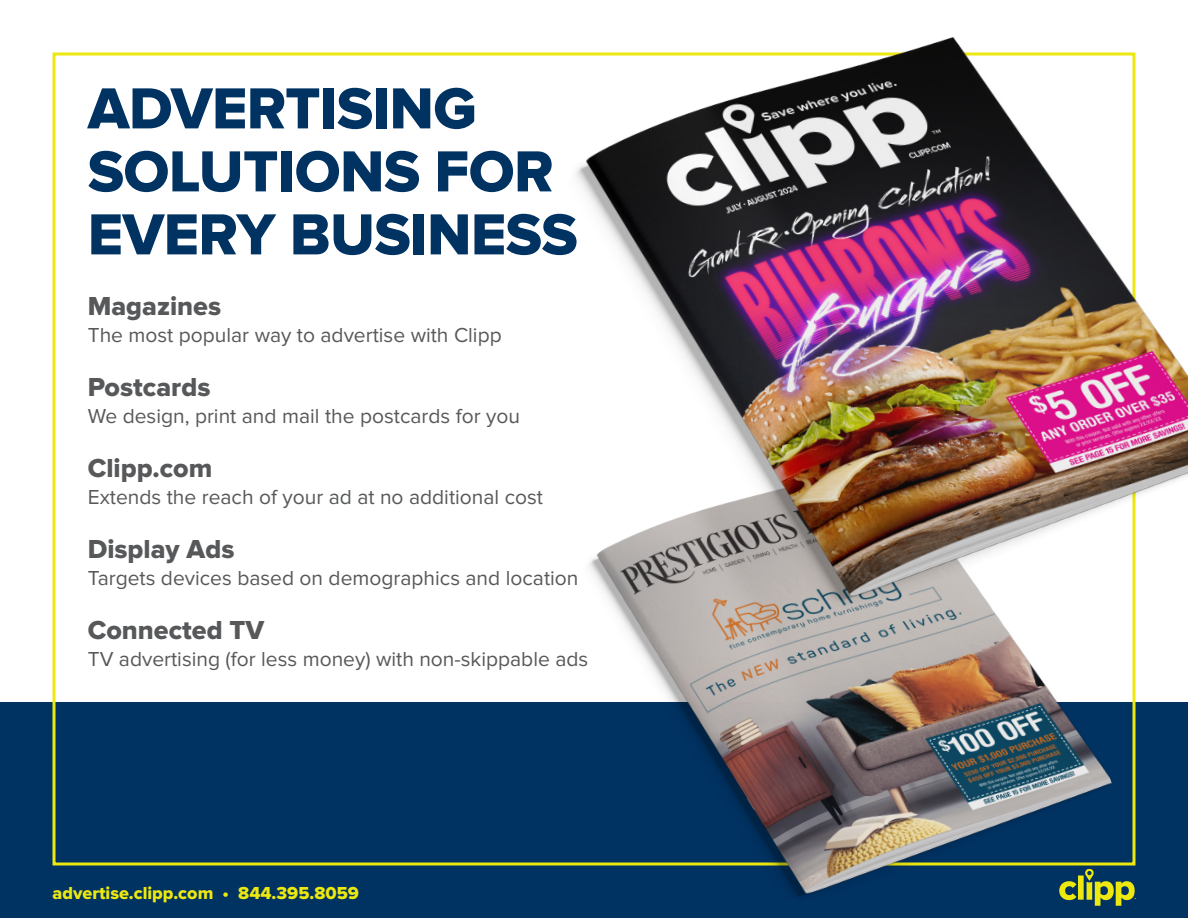
<style>
.page{position:relative;width:1188px;height:918px;background:#fff}
.page>*{position:absolute;margin:0;border:0;box-sizing:border-box;transform-origin:0 0}
.t1{font:60px/63px "Proxima Nova Extrabld";letter-spacing:-.01em;color:#003262}
.t2{font:27px "Proxima Nova Extrabld";color:#57585a}
.t3{font:21px "Proxima Nova";color:#57585a}
.t4{font:18px "Proxima Nova Extrabld";color:#ece810}
</style>
<div class="page">
<div style="left:0;top:702px;width:1188px;height:216px;background:#003262"></div>
<img style="left:529px;top:647px;width:607px;height:259px">
<img style="left:500px;top:37px;width:688px;height:610px">
<h1 class="t1" style="left:88px;top:79px;width:492px">ADVERTISING<br>SOLUTIONS FOR<br>EVERY BUSINESS</h1>
<p class="t2" style="left:88px;top:290px;width:135px">Magazines</p>
<p class="t3" style="left:88px;top:323px;width:415px">The most popular way to advertise with Clipp</p>
<p class="t2" style="left:88px;top:371px;width:124px">Postcards</p>
<p class="t3" style="left:88px;top:404px;width:434px">We design, print and mail the postcards for you</p>
<p class="t2" style="left:88px;top:452px;width:126px">Clipp.com</p>
<p class="t3" style="left:88px;top:485px;width:457px">Extends the reach of your ad at no additional cost</p>
<p class="t2" style="left:88px;top:533px;width:148px">Display Ads</p>
<p class="t3" style="left:88px;top:566px;width:492px">Targets devices based on demographics and location</p>
<p class="t2" style="left:88px;top:614px;width:178px">Connected TV</p>
<p class="t3" style="left:88px;top:647px;width:502px">TV advertising (for less money) with non-skippable ads</p>
<p class="t4" style="left:52px;top:882px;width:308px">advertise.clipp.com • 844.395.8059</p>
</div>
